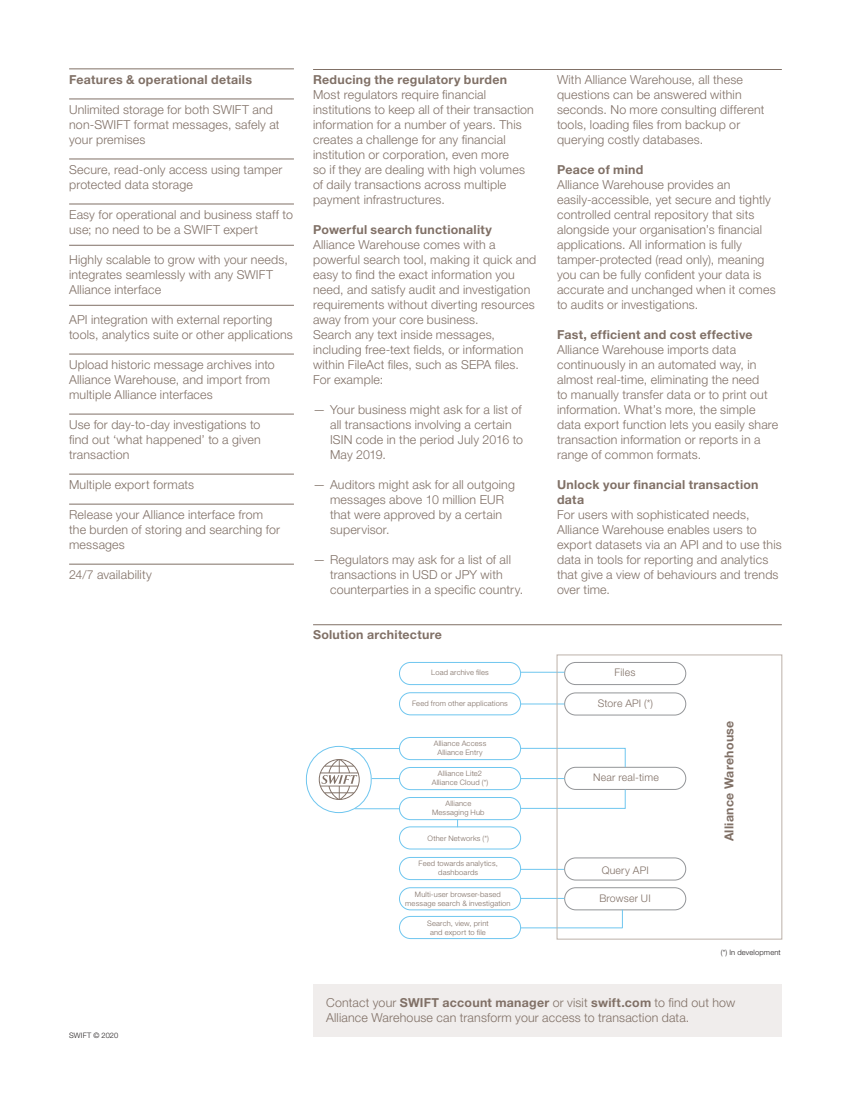
<style>
.page{position:relative;width:851px;height:1106px;background:#fff}
.page>*{position:absolute;margin:0;border:0;box-sizing:border-box;transform-origin:0 0}
.t1{font:300 12.3px/15px "Helvetica Neue LT Std";letter-spacing:.015em;color:#807066}
.t2{font:700 12.3px/15px "Helvetica Neue LT Std";letter-spacing:.02em;color:#807066}
.t3{font:300 10.5px "Helvetica Neue LT Std";letter-spacing:.02em;color:#807066}
.t4{font:300 7.5px/9px "Helvetica Neue LT Std";letter-spacing:.025em;color:#807066;text-align:center}
.t5{font:300 7.5px "Helvetica Neue LT Std";letter-spacing:.02em;color:#231f20}
.s1{font-weight:700}
</style>
<div class="page">
<div style="left:313px;top:984px;width:468px;height:52px;background:#f0edec"></div>
<hr style="left:313px;top:69px;width:468px;height:1px;background:#807066">
<hr style="left:69px;top:68px;width:225px;height:1px;background:#807066">
<hr style="left:69px;top:99px;width:225px;height:1px;background:#807066">
<hr style="left:69px;top:159px;width:225px;height:1px;background:#807066">
<hr style="left:69px;top:204px;width:225px;height:1px;background:#807066">
<hr style="left:69px;top:245px;width:225px;height:1px;background:#807066">
<hr style="left:69px;top:305px;width:225px;height:1px;background:#807066">
<hr style="left:69px;top:414px;width:225px;height:1px;background:#807066">
<hr style="left:69px;top:354px;width:225px;height:1px;background:#807066">
<hr style="left:69px;top:474px;width:225px;height:1px;background:#807066">
<hr style="left:69px;top:504px;width:225px;height:1px;background:#807066">
<hr style="left:69px;top:564px;width:225px;height:1px;background:#807066">
<hr style="left:313px;top:624px;width:468px;height:1px;background:#807066">
<div style="left:399px;top:662px;width:122px;height:23px;border:1px solid #6fc6ef;border-radius:11px"></div>
<div style="left:564px;top:662px;width:122px;height:23px;border:1px solid #939598;border-radius:11px"></div>
<div style="left:564px;top:692px;width:122px;height:23px;border:1px solid #939598;border-radius:11px"></div>
<div style="left:564px;top:767px;width:122px;height:22px;border:1px solid #939598;border-radius:11px"></div>
<div style="left:564px;top:857px;width:122px;height:23px;border:1px solid #939598;border-radius:11px"></div>
<div style="left:564px;top:887px;width:122px;height:23px;border:1px solid #939598;border-radius:11px"></div>
<div style="left:399px;top:857px;width:122px;height:23px;border:1px solid #6fc6ef;border-radius:11px"></div>
<div style="left:399px;top:692px;width:122px;height:23px;border:1px solid #6fc6ef;border-radius:11px"></div>
<div style="left:399px;top:887px;width:122px;height:23px;border:1px solid #6fc6ef;border-radius:11px"></div>
<div style="left:399px;top:916px;width:122px;height:23px;border:1px solid #6fc6ef;border-radius:11px"></div>
<div style="left:399px;top:767px;width:122px;height:23px;border:1px solid #6fc6ef;border-radius:11px"></div>
<div style="left:399px;top:797px;width:122px;height:23px;border:1px solid #6fc6ef;border-radius:11px"></div>
<div style="left:399px;top:826px;width:122px;height:23px;border:1px solid #6fc6ef;border-radius:11px"></div>
<div style="left:306px;top:746px;width:65px;height:67px;border:1px solid #6fc6ef;border-radius:32px"></div>
<div style="left:399px;top:737px;width:122px;height:23px;border:1px solid #6fc6ef;border-radius:11px"></div>
<svg style="left:319px;top:759px;width:40px;height:41px"></svg>
<hr style="left:520px;top:778px;width:44px;height:1px;background:#6fc6ef">
<svg style="left:371px;top:778px;width:28px;height:1px"></svg>
<hr style="left:350px;top:748px;width:49px;height:1px;background:#6fc6ef">
<hr style="left:355px;top:808px;width:44px;height:1px;background:#6fc6ef">
<svg style="left:520px;top:747px;width:106px;height:21px"></svg>
<hr style="left:520px;top:703px;width:44px;height:1px;background:#6fc6ef">
<hr style="left:520px;top:672px;width:44px;height:1px;background:#6fc6ef">
<svg style="left:520px;top:789px;width:106px;height:20px"></svg>
<hr style="left:520px;top:869px;width:44px;height:1px;background:#6fc6ef">
<hr style="left:520px;top:898px;width:44px;height:1px;background:#6fc6ef">
<hr style="left:520px;top:927px;width:102px;height:1px;background:#6fc6ef">
<div style="left:556px;top:654px;width:226px;height:285px;border:1px solid #bcb1a9"></div>
<svg style="left:622px;top:909px;width:1px;height:19px"></svg>
<p class="t2" style="left:69px;top:72px;width:184px">Features &amp; operational details</p>
<p class="t1" style="left:69px;top:102px;width:212px">Unlimited storage for both SWIFT and non-SWIFT format messages, safely at your premises</p>
<p class="t1" style="left:69px;top:162px;width:215px">Secure, read-only access using tamper protected data storage</p>
<p class="t1" style="left:69px;top:207px;width:225px">Easy for operational and business staff to use; no need to be a SWIFT expert</p>
<p class="t1" style="left:69px;top:252px;width:220px">Highly scalable to grow with your needs, integrates seamlessly with any SWIFT<br>Alliance interface</p>
<p class="t1" style="left:69px;top:312px;width:225px">API integration with external reporting tools, analytics suite or other applications</p>
<p class="t1" style="left:69px;top:357px;width:207px">Upload historic message archives into<br>Alliance Warehouse, and import from multiple Alliance interfaces</p>
<p class="t1" style="left:69px;top:417px;width:193px;text-align:justify">Use for day-to-day investigations to find out ‘what happened’ to a given transaction</p>
<p class="t1" style="left:69px;top:477px;width:126px">Multiple export formats</p>
<p class="t1" style="left:69px;top:507px;width:212px">Release your Alliance interface from the burden of storing and searching for messages</p>
<p class="t1" style="left:69px;top:567px;width:84px">24/7 availability</p>
<p class="t5" style="left:69px;top:1030px;width:51px">SWIFT © 2020</p>
<p class="t2" style="left:313px;top:72px;width:195px">Reducing the regulatory burden</p>
<p class="t1" style="left:313px;top:87px;width:222px">Most regulators require financial institutions to keep all of their transaction information for a number of years. This creates a challenge for any financial institution or corporation, even more<br>so if they are dealing with high volumes of daily transactions across multiple payment infrastructures.</p>
<p class="t2" style="left:313px;top:222px;width:180px">Powerful search functionality</p>
<p class="t1" style="left:313px;top:237px;width:225px">Alliance Warehouse comes with a powerful search tool, making it quick and easy to find the exact information you need, and satisfy audit and investigation requirements without diverting resources away from your core business.<br>Search any text inside messages, including free-text fields, or information within FileAct files, such as SEPA files.<br>For example:</p>
<p class="t1" style="left:330px;top:402px;width:194px;text-indent:-17px">— Your business might ask for a list of all transactions involving a certain<br>ISIN code in the period July 2016 to<br>May 2019.</p>
<p class="t1" style="left:330px;top:477px;width:186px;text-indent:-17px">— Auditors might ask for all outgoing messages above 10 million EUR that were approved by a certain supervisor.</p>
<p class="t1" style="left:330px;top:552px;width:194px;text-indent:-17px">— Regulators may ask for a list of all transactions in USD or JPY with counterparties in a specific country.</p>
<p class="t1" style="left:557px;top:72px;width:209px">With Alliance Warehouse, all these questions can be answered within seconds. No more consulting different tools, loading files from backup or querying costly databases.</p>
<p class="t2" style="left:557px;top:162px;width:88px">Peace of mind</p>
<p class="t1" style="left:557px;top:177px;width:220px">Alliance Warehouse provides an easily-accessible, yet secure and tightly controlled central repository that sits alongside your organisation’s financial applications. All information is fully tamper-protected (read only), meaning you can be fully confident your data is accurate and unchanged when it comes to audits or investigations.</p>
<p class="t2" style="left:557px;top:327px;width:197px">Fast, efficient and cost effective</p>
<p class="t1" style="left:557px;top:342px;width:223px">Alliance Warehouse imports data continuously in an automated way, in almost real-time, eliminating the need<br>to manually transfer data or to print out information. What’s more, the simple data export function lets you easily share transaction information or reports in a range of common formats.</p>
<p class="t2" style="left:557px;top:477px;width:203px">Unlock your financial transaction data</p>
<p class="t1" style="left:557px;top:507px;width:226px">For users with sophisticated needs, Alliance Warehouse enables users to export datasets via an API and to use this data in tools for reporting and analytics that give a view of behaviours and trends over time.</p>
<p class="t2" style="left:313px;top:627px;width:130px">Solution architecture</p>
<p class="t4" style="left:431px;top:668px;width:59px">Load archive files</p>
<p class="t3" style="left:614px;top:666px;width:22px">Files</p>
<p class="t4" style="left:412px;top:698px;width:97px">Feed from other applications</p>
<p class="t4" style="left:433px;top:738px;width:54px">Alliance Access<br>Alliance Entry</p>
<p class="t3" style="left:597px;top:696px;width:57px">Store API (*)</p>
<p class="t4" style="left:432px;top:769px;width:58px">Alliance Lite2<br>Alliance Cloud (*)</p>
<p class="t4" style="left:432px;top:798px;width:54px">Alliance<br>Messaging Hub</p>
<p class="t4" style="left:427px;top:833px;width:63px">Other Networks (*)</p>
<p class="t4" style="left:418px;top:859px;width:81px">Feed towards analytics, dashboards</p>
<p class="t4" style="left:405px;top:889px;width:107px">Multi-user browser-based message search &amp; investigation</p>
<p class="t4" style="left:427px;top:918px;width:63px">Search, view, print and export to file</p>
<p class="t3" style="left:593px;top:771px;width:67px">Near real-time</p>
<p class="t3" style="left:601px;top:864px;width:49px">Query API</p>
<p class="t3" style="left:599px;top:891px;width:53px">Browser UI</p>
<p class="t2" style="left:721px;top:841px;width:122px;rotate:-90deg">Alliance Warehouse</p>
<p class="t5" style="left:720px;top:947px;width:61px">(*) In development</p>
<p class="t1" style="left:326px;top:994px;width:410px">Contact your <span class="s1">SWIFT account manager</span> or visit <span class="s1">swift.com</span> to find out how<br>Alliance Warehouse can transform your access to transaction data.</p>
</div>
